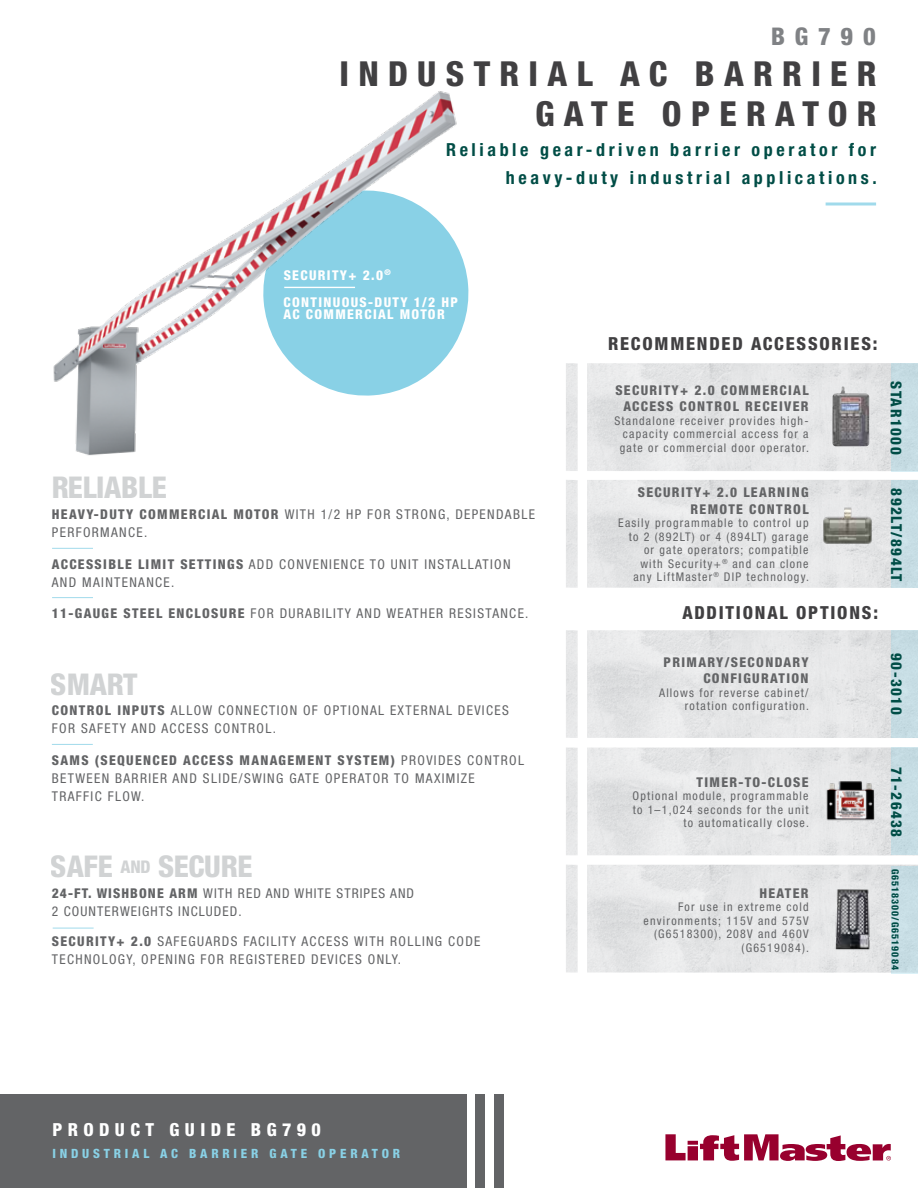
<style>
.page{position:relative;width:918px;height:1188px;background:#fff}
.page>*{position:absolute;margin:0;border:0;box-sizing:border-box;transform-origin:0 0}
.t1{font:800 condensed 34.5px/40.5px "Helvetica Neue LT Std";letter-spacing:.27em;color:#414042;text-align:right}
.t2{font:800 condensed 30px "Helvetica Neue LT Std";letter-spacing:-.01em;color:#d1d3d4}
.t3{font:800 condensed 24.3px "Helvetica Neue LT Std";letter-spacing:.4em;color:#808285}
.t4{font:700 condensed 18px/28.5px "Helvetica Neue LT Std";letter-spacing:.2em;color:#004d46;text-align:right}
.t5{font:800 condensed 18px "Helvetica Neue LT Std";letter-spacing:.1em;color:#414042}
.t6{font:800 condensed 18px "Helvetica Neue LT Std";letter-spacing:.3em;color:#fff}
.t7{font:800 condensed 15px "Helvetica Neue LT Std";letter-spacing:.1em;color:#004d46}
.t8{font:condensed 13.5px/18px "Helvetica Neue LT Std";letter-spacing:.1em;color:#636466}
.t9{font:800 condensed 13.5px/16.5px "Helvetica Neue LT Std";letter-spacing:.1em;color:#636466;text-align:right}
.t10{font:condensed 13.5px/18px "Helvetica Neue LT Std";letter-spacing:.08em;color:#636466}
.t11{font:800 condensed 13.5px/26.8px "Helvetica Neue LT Std";letter-spacing:.1em;color:#fff}
.t12{font:800 condensed 12.75px "Helvetica Neue LT Std";letter-spacing:.3em;color:#89d1e6}
.t13{font:condensed 12px/13.5px "Helvetica Neue LT Std";letter-spacing:.1em;color:#636466;text-align:right}
.t14{font:800 condensed 9.75px "Helvetica Neue LT Std";letter-spacing:.1em;color:#004d46}
.s1{font-weight:800}
.s2{font-size:17.55px}
</style>
<div class="page">
<img style="left:566px;top:363px;width:325px;height:108px">
<img style="left:566px;top:865px;width:352px;height:108px">
<img style="left:566px;top:480px;width:325px;height:108px">
<img style="left:566px;top:747px;width:352px;height:108px">
<img style="left:566px;top:630px;width:325px;height:108px">
<div style="left:891px;top:480px;width:27px;height:108px;background:#c6dce4"></div>
<div style="left:891px;top:363px;width:27px;height:108px;background:#c6dce4"></div>
<div style="left:891px;top:866px;width:27px;height:108px;background:#c7dde4"></div>
<div style="left:891px;top:748px;width:27px;height:107px;background:#c7dde4"></div>
<div style="left:891px;top:630px;width:27px;height:108px;background:#c6dce4"></div>
<div style="left:0;top:1094px;width:466px;height:94px;background:#636466"></div>
<div style="left:494px;top:1094px;width:10px;height:94px;background:#636466"></div>
<div style="left:476px;top:1094px;width:9px;height:94px;background:#636466"></div>
<img style="left:824px;top:502px;width:49px;height:55px">
<img style="left:826px;top:875px;width:49px;height:87px">
<img style="left:819px;top:757px;width:66px;height:81px">
<img style="left:832px;top:386px;width:37px;height:60px">
<hr style="left:52px;top:597px;width:41px;height:1px;background:#89d1e6">
<hr style="left:52px;top:548px;width:41px;height:1px;background:#89d1e6">
<hr style="left:53px;top:928px;width:41px;height:1px;background:#89d1e6">
<hr style="left:52px;top:744px;width:41px;height:1px;background:#89d1e6">
<svg style="left:826px;top:202px;width:50px;height:4px"></svg>
<svg style="left:463px;top:260px;width:6px;height:66px"></svg>
<img style="left:53px;top:91px;width:410px;height:365px">
<svg style="left:665px;top:1134px;width:226px;height:27px"></svg>
<h3 class="t3" style="left:771px;top:21px;width:106px">BG790</h3>
<h1 class="t1" style="left:340px;top:53px;width:539px">INDUSTRIAL AC BARRIER<br>GATE OPERATOR</h1>
<h3 class="t4" style="left:446px;top:135px;width:432px">Reliable gear-driven barrier operator for heavy-duty industrial applications.</h3>
<p class="t11" style="left:284px;top:261px;width:176px">SECURITY+ 2.0<sup>®<br></sup>CONTINUOUS-DUTY 1/2 HP</p>
<p class="t11" style="left:284px;top:301px;width:163px">AC COMMERCIAL MOTOR</p>
<h2 class="t2" style="left:51px;top:469px;width:117px">RELIABLE</h2>
<p class="t8" style="left:52px;top:506px;width:485px"><span class="s1">HEAVY-DUTY COMMERCIAL MOTOR</span> WITH 1/2 HP FOR STRONG, DEPENDABLE<br>PERFORMANCE.</p>
<p class="t8" style="left:52px;top:555px;width:460px"><span class="s1">ACCESSIBLE LIMIT SETTINGS</span> ADD CONVENIENCE TO UNIT INSTALLATION<br>AND MAINTENANCE.</p>
<p class="t8" style="left:52px;top:605px;width:478px"><span class="s1">11-GAUGE STEEL ENCLOSURE</span> FOR DURABILITY AND WEATHER RESISTANCE.</p>
<h2 class="t2" style="left:51px;top:666px;width:88px">SMART</h2>
<p class="t8" style="left:52px;top:702px;width:458px"><span class="s1">CONTROL INPUTS</span> ALLOW CONNECTION OF OPTIONAL EXTERNAL DEVICES<br>FOR SAFETY AND ACCESS CONTROL.</p>
<p class="t8" style="left:52px;top:751px;width:474px"><span class="s1">SAMS (SEQUENCED ACCESS MANAGEMENT SYSTEM)</span> PROVIDES CONTROL<br>BETWEEN BARRIER AND SLIDE/SWING GATE OPERATOR TO MAXIMIZE<br>TRAFFIC FLOW.</p>
<h2 class="t2" style="left:51px;top:848px;width:203px">SAFE <span class="s2">AND</span> SECURE</h2>
<p class="t10" style="left:52px;top:885px;width:364px"><span class="s1">24-FT. WISHBONE ARM</span> WITH RED AND WHITE STRIPES AND<br>2 COUNTERWEIGHTS INCLUDED.</p>
<p class="t8" style="left:52px;top:932px;width:430px"><span class="s1">SECURITY+ 2.0</span> SAFEGUARDS FACILITY ACCESS WITH ROLLING CODE<br>TECHNOLOGY, OPENING FOR REGISTERED DEVICES ONLY.</p>
<h3 class="t5" style="left:608px;top:333px;width:271px">RECOMMENDED ACCESSORIES:</h3>
<p class="t9" style="left:615px;top:382px;width:195px;text-align:center">SECURITY+ 2.0 COMMERCIAL<br>ACCESS CONTROL RECEIVER</p>
<p class="t13" style="left:620px;top:414px;width:191px;text-align:justify;text-indent:-5px">Standalone receiver provides high&shy;capacity commercial access for a gate or commercial door operator.</p>
<p class="t9" style="left:638px;top:484px;width:172px">SECURITY+ 2.0 LEARNING<br>REMOTE CONTROL</p>
<p class="t13" style="left:618px;top:516px;width:192px">Easily programmable to control up to 2 (892LT) or 4 (894LT) garage or gate operators; compatible<br>with Security+<sup>®</sup> and can clone<br>any LiftMaster<sup>®</sup> DIP technology.</p>
<h3 class="t5" style="left:682px;top:601px;width:197px">ADDITIONAL OPTIONS:</h3>
<p class="t7" style="left:906px;top:381px;width:75px;rotate:90deg">STAR1000</p>
<p class="t7" style="left:906px;top:488px;width:95px;rotate:90deg">892LT/894LT</p>
<p class="t9" style="left:664px;top:653px;width:147px">PRIMARY/SECONDARY<br>CONFIGURATION</p>
<p class="t13" style="left:659px;top:686px;width:151px">Allows for reverse cabinet/ rotation configuration.</p>
<p class="t7" style="left:906px;top:653px;width:63px;rotate:90deg">90-3010</p>
<p class="t9" style="left:697px;top:773px;width:114px">TIMER-TO-CLOSE</p>
<p class="t13" style="left:633px;top:789px;width:178px">Optional module, programmable to 1–1,024 seconds for the unit to automatically close.</p>
<p class="t9" style="left:759px;top:885px;width:51px">HEATER</p>
<p class="t13" style="left:644px;top:900px;width:167px">For use in extreme cold environments; 115V and 575V (G6518300), 208V and 460V (G6519084).</p>
<p class="t7" style="left:906px;top:767px;width:72px;rotate:90deg">71-26438</p>
<p class="t14" style="left:901px;top:869px;width:102px;rotate:90deg">G6518300/G6519084</p>
<h3 class="t6" style="left:52px;top:1119px;width:270px">PRODUCT GUIDE BG790</h3>
<p class="t12" style="left:52px;top:1146px;width:349px">INDUSTRIAL AC BARRIER GATE OPERATOR</p>
</div>
